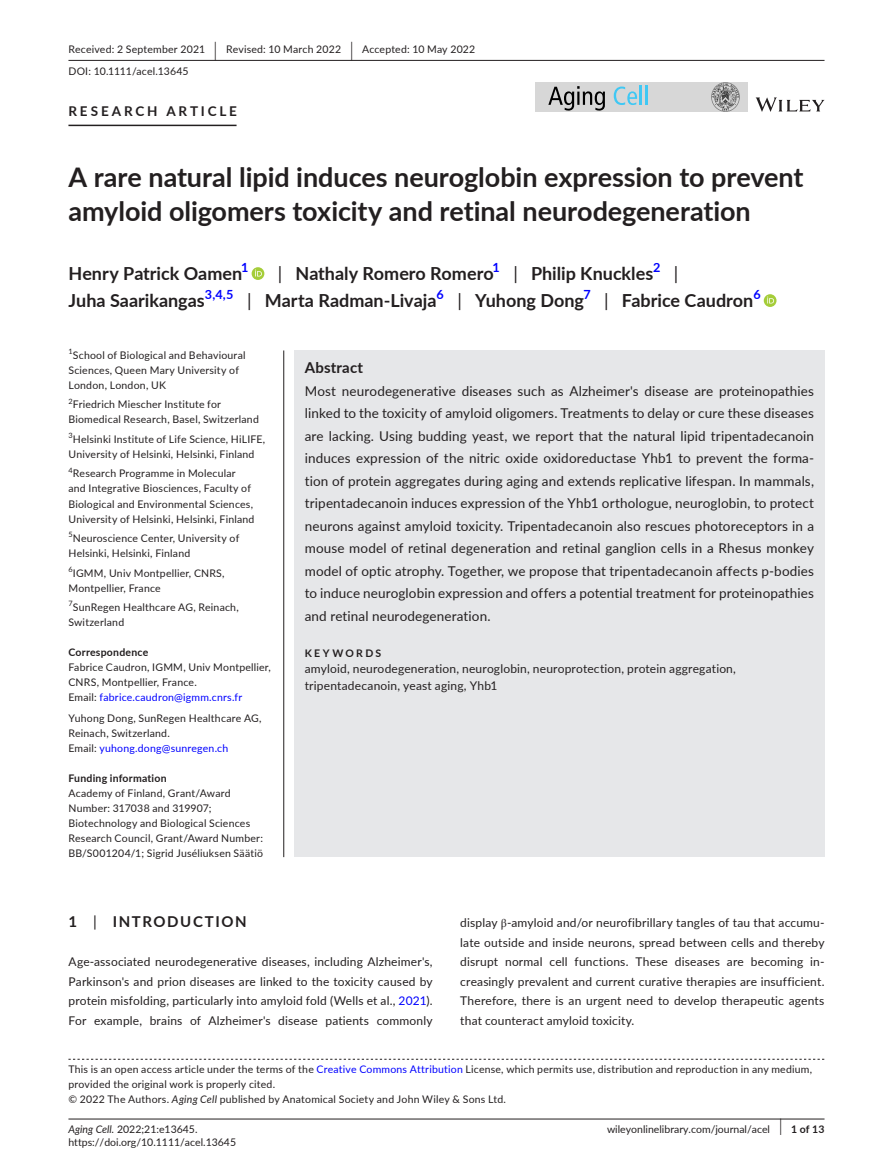
<style>
.page{position:relative;width:893px;height:1174px;background:#fff}
.page>*{position:absolute;margin:0;border:0;box-sizing:border-box;transform-origin:0 0}
.t1{font:700 27px/34.5px "Lato";letter-spacing:-.005em;color:#231f20}
.t2{font:700 18px "Lato";color:#231f20}
.t3{font:18px "Lato";color:#231f20}
.t4{font:700 15px "Lato";letter-spacing:.1em;color:#231f20}
.t5{font:700 15px "Lato";letter-spacing:.015em;color:#231f20}
.t6{font:13.5px/22.5px "Lato";letter-spacing:.01em;color:#231f20;text-align:justify}
.t7{font:700 13.5px "Lato";letter-spacing:.21em;color:#231f20}
.t8{font:700 12.6px "Lato";color:#00f}
.t9{font:12px/19.5px "Lato";letter-spacing:.015em;color:#231f20;text-align:justify}
.t10{font:10.5px/15px "Lato";letter-spacing:.02em;color:#231f20}
.t11{font:10.5px "Lato";color:#231f20}
.t12{font:700 10.5px "Lato";letter-spacing:.02em;color:#231f20}
.t13{font:700 10.5px "Lato";letter-spacing:.22em;color:#231f20}
.t14{font:7.35px "Lato";color:#231f20}
.s1{font-size:19.65px}
.s2{font-weight:400}
.s3{color:#00f}
.s4{font-family:"STIX"}
.s5{font-style:italic}
.s6{font-weight:400;font-size:17.4px}
</style>
<div class="page">
<hr style="left:68px;top:1118px;width:756px;height:1px;background:#231f20">
<svg style="left:756px;top:97px;width:68px;height:15px"></svg>
<div style="left:536px;top:82px;width:212px;height:30px;background:#d7d7d7"></div>
<svg style="left:548px;top:86px;width:57px;height:25px"></svg>
<svg style="left:614px;top:87px;width:23px;height:18px"></svg>
<hr style="left:640px;top:85px;width:2px;height:20px;background:#40c8f4">
<hr style="left:645px;top:85px;width:3px;height:20px;background:#40c8f4">
<img style="left:711px;top:83px;width:29px;height:28px">
<hr style="left:68px;top:60px;width:756px;height:1px;background:#231f20">
<hr style="left:68px;top:125px;width:169px;height:1px;background:#231f20">
<svg style="left:252px;top:267px;width:12px;height:13px"></svg>
<svg style="left:255px;top:269px;width:7px;height:7px"></svg>
<svg style="left:764px;top:294px;width:12px;height:13px"></svg>
<svg style="left:767px;top:296px;width:7px;height:7px"></svg>
<svg style="left:68px;top:1058px;width:756px;height:1px"></svg>
<hr style="left:283px;top:350px;width:1px;height:507px;background:#231f20">
<div style="left:294px;top:350px;width:530px;height:350px;background:#e6e7e9"></div>
<div style="left:294px;top:699px;width:530px;height:158px;background:#e6e7e9"></div>
<p class="t10" style="left:68px;top:38px;width:408px;line-height:21.8px">Received: 2 September 2021 <span class="s1">|</span> Revised: 10 March 2022 <span class="s1">|</span> Accepted: 10 May 2022<br>DOI: 10.1111/acel.13645</p>
<p class="t7" style="left:68px;top:101px;width:170px">RESEARCH ARTICLE</p>
<h1 class="t1" style="left:68px;top:159px;width:736px">A rare natural lipid induces neuroglobin expression to prevent amyloid oligomers toxicity and retinal neurodegeneration</h1>
<h2 class="t2" style="left:68px;top:260px;width:175px">Henry Patrick Oamen</h2>
<p class="t8" style="left:241px;top:258px;width:9px">1</p>
<h2 class="t2" style="left:278px;top:260px;width:217px"><span class="s2">|</span> Nathaly Romero Romero</h2>
<p class="t8" style="left:493px;top:258px;width:9px">1</p>
<h2 class="t2" style="left:513px;top:260px;width:141px"><span class="s2">|</span> Philip Knuckles</h2>
<p class="t8" style="left:653px;top:258px;width:9px">2</p>
<h2 class="t3" style="left:674px;top:260px;width:6px">|</h2>
<h2 class="t2" style="left:68px;top:287px;width:138px">Juha Saarikangas</h2>
<p class="t8" style="left:205px;top:285px;width:30px">3,4,5</p>
<h2 class="t2" style="left:247px;top:287px;width:191px"><span class="s2">|</span> Marta Radman-Livaja</h2>
<p class="t8" style="left:437px;top:285px;width:9px">6</p>
<h2 class="t2" style="left:457px;top:287px;width:128px"><span class="s2">|</span> Yuhong Dong</h2>
<p class="t8" style="left:583px;top:285px;width:9px">7</p>
<h2 class="t2" style="left:604px;top:287px;width:151px"><span class="s2">|</span> Fabrice Caudron</h2>
<p class="t8" style="left:753px;top:285px;width:9px">6</p>
<p class="t14" style="left:68px;top:346px;width:6px">1</p>
<p class="t10" style="left:68px;top:347px;width:179px;text-indent:4px">School of Biological and Behavioural<br>Sciences, Queen Mary University of<br>London, London, UK</p>
<p class="t14" style="left:68px;top:396px;width:6px">2</p>
<p class="t10" style="left:68px;top:397px;width:192px;text-indent:4px">Friedrich Miescher Institute for<br>Biomedical Research, Basel, Switzerland</p>
<p class="t10" style="left:68px;top:431px;width:198px"><sup>3</sup>Helsinki Institute of Life Science, HiLIFE,<br>University of Helsinki, Helsinki, Finland</p>
<p class="t10" style="left:68px;top:466px;width:188px"><sup>4</sup>Research Programme in Molecular and Integrative Biosciences, Faculty of Biological and Environmental Sciences, University of Helsinki, Helsinki, Finland</p>
<p class="t10" style="left:68px;top:530px;width:172px"><sup>5</sup>Neuroscience Center, University of<br>Helsinki, Helsinki, Finland</p>
<p class="t10" style="left:68px;top:565px;width:158px"><sup>6</sup>IGMM, Univ Montpellier, CNRS,<br>Montpellier, France</p>
<p class="t10" style="left:68px;top:599px;width:172px"><sup>7</sup>SunRegen Healthcare AG, Reinach,<br>Switzerland</p>
<p class="t12" style="left:68px;top:644px;width:81px">Correspondence</p>
<p class="t10" style="left:68px;top:659px;width:204px">Fabrice Caudron, IGMM, Univ Montpellier,<br>CNRS, Montpellier, France.<br>Email: <span class="s3">fabrice.caudron@igmm.cnrs.fr</span></p>
<p class="t10" style="left:68px;top:710px;width:195px">Yuhong Dong, SunRegen Healthcare AG,<br>Reinach, Switzerland.<br>Email: <span class="s3">yuhong.dong@sunregen.ch</span></p>
<p class="t12" style="left:68px;top:770px;width:100px">Funding information</p>
<p class="t10" style="left:68px;top:785px;width:196px">Academy of Finland, Grant/Award Number: 317038 and 319907; Biotechnology and Biological Sciences Research Council, Grant/Award Number:<br>BB/S001204/1; Sigrid Juséliuksen Säätiö</p>
<h3 class="t5" style="left:305px;top:356px;width:60px">Abstract</h3>
<p class="t6" style="left:305px;top:379px;width:511px">Most neurodegenerative diseases such as Alzheimer's disease are proteinopathies linked to the toxicity of amyloid oligomers. Treatments to delay or cure these diseases are lacking. Using budding yeast, we report that the natural lipid tripentadecanoin induces expression of the nitric oxide oxidoreductase Yhb1 to prevent the forma&shy;tion of protein aggregates during aging and extends replicative lifespan. In mammals, tripentadecanoin induces expression of the Yhb1 orthologue, neuroglobin, to protect neurons against amyloid toxicity. Tripentadecanoin also rescues photoreceptors in a mouse model of retinal degeneration and retinal ganglion cells in a Rhesus monkey model of optic atrophy. Together, we propose that tripentadecanoin affects p-bodies to induce neuroglobin expression and offers a potential treatment for proteinopathies and retinal neurodegeneration.</p>
<p class="t13" style="left:305px;top:645px;width:78px">KEYWORDS</p>
<p class="t9" style="left:305px;top:660px;width:433px;line-height:16.5px">amyloid, neurodegeneration, neuroglobin, neuroprotection, protein aggregation, tripentadecanoin, yeast aging, Yhb1</p>
<h3 class="t4" style="left:68px;top:911px;width:180px">1 <span class="s2">|</span> INTRODUCTION</h3>
<p class="t9" style="left:68px;top:951px;width:366px">Age-associated neurodegenerative diseases, including Alzheimer's, Parkinson's and prion diseases are linked to the toxicity caused by protein misfolding, particularly into amyloid fold (Wells et al., <span class="s3">2021</span>).<br>For example, brains of Alzheimer's disease patients commonly</p>
<p class="t9" style="left:460px;top:912px;width:366px">display <span class="s4">β</span>-amyloid and/or neurofibrillary tangles of tau that accumu&shy;late outside and inside neurons, spread between cells and thereby disrupt normal cell functions. These diseases are becoming in&shy;creasingly prevalent and current curative therapies are insufficient.<br>Therefore, there is an urgent need to develop therapeutic agents that counteract amyloid toxicity.</p>
<p class="t10" style="left:68px;top:1061px;width:745px">This is an open access article under the terms of the <span class="s3">Creative Commons Attribution</span> License, which permits use, distribution and reproduction in any medium, provided the original work is properly cited.<br>© 2022 The Authors. <span class="s5">Aging Cell</span> published by Anatomical Society and John Wiley &amp; Sons Ltd.</p>
<p class="t11" style="left:68px;top:1121px;width:131px"><span class="s5">Aging Cell.</span> 2022;21:e13645.</p>
<p class="t12" style="left:779px;top:1121px;width:46px"><span class="s6">|</span> 1 of 13</p>
<p class="t11" style="left:68px;top:1135px;width:169px">https://doi.org/10.1111/acel.13645</p>
<p class="t11" style="left:607px;top:1121px;width:165px">wileyonlinelibrary.com/journal/acel</p>
</div>
